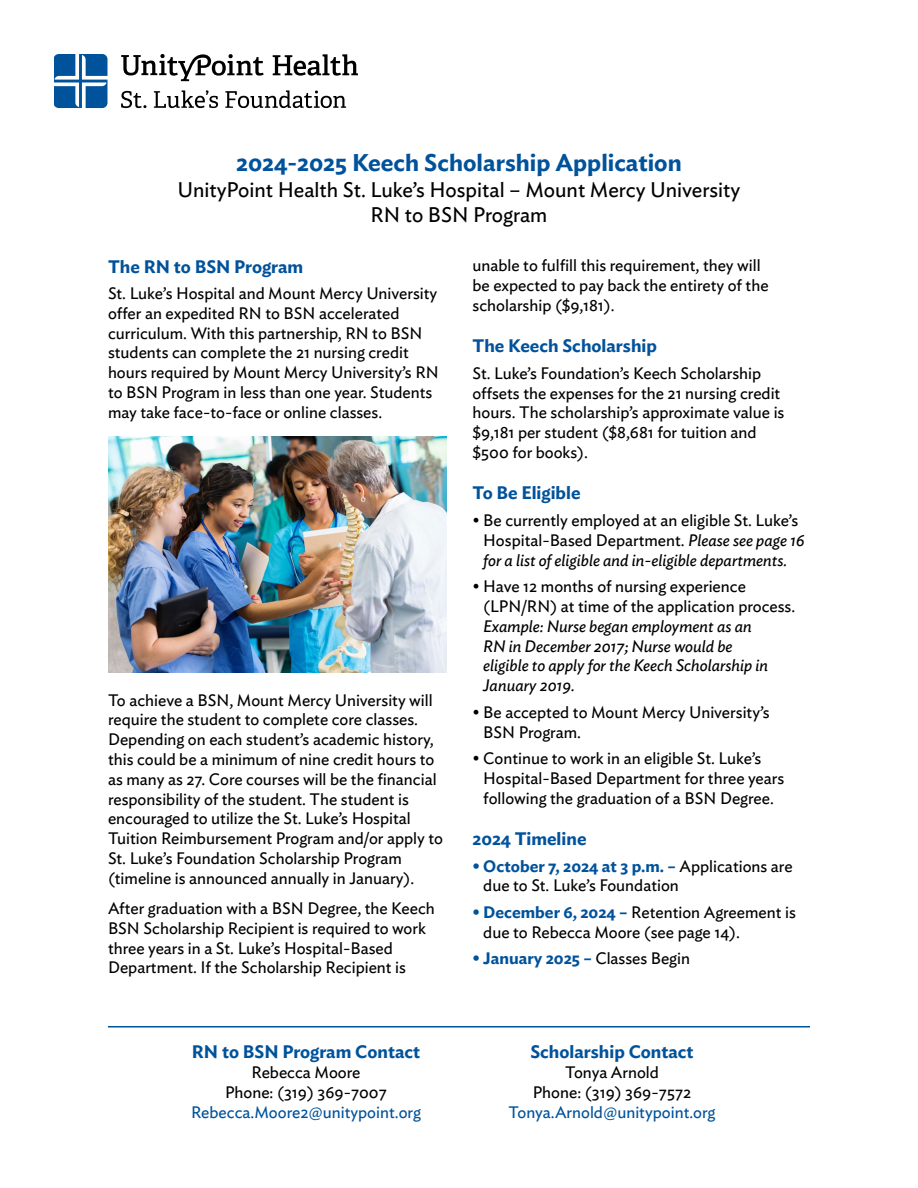
<style>
.page{position:relative;width:918px;height:1188px;background:#fff}
.page>*{position:absolute;margin:0;border:0;box-sizing:border-box;transform-origin:0 0}
.t1{font:600 24px "Ideal Sans";color:#00529b}
.t2{font:21px/25.2px "Ideal Sans";color:#000;text-align:center}
.t3{font:600 18px "Ideal Sans";color:#00529b}
.t4{font:16.5px/19.8px "Ideal Sans";color:#000}
.t5{font:italic 16.5px/19.8px "Ideal Sans";color:#000}
.t6{font:16.5px "Ideal Sans";color:#00529b}
.t7{font:600 16.5px "Ideal Sans";color:#00529b}
.s1{font-style:italic}
.s2{font-weight:600;color:#00529b}
.s3{font-weight:400;color:#000}
</style>
<div class="page">
<hr style="left:108px;top:1026px;width:702px;height:2px;background:#00529b">
<svg style="left:54px;top:54px;width:53px;height:54px"></svg>
<svg style="left:121px;top:54px;width:143px;height:27px"></svg>
<svg style="left:273px;top:54px;width:85px;height:22px"></svg>
<svg style="left:121px;top:91px;width:25px;height:17px"></svg>
<svg style="left:154px;top:90px;width:64px;height:18px"></svg>
<svg style="left:225px;top:90px;width:121px;height:18px"></svg>
<img style="left:108px;top:436px;width:338px;height:237px">
<h1 class="t1" style="left:236px;top:144px;width:447px">2024-2025 Keech Scholarship Application</h1>
<p class="t2" style="left:178px;top:175px;width:564px">UnityPoint Health St. Luke’s Hospital – Mount Mercy University<br>RN to BSN Program</p>
<p class="t3" style="left:108px;top:252px;width:197px">The RN to BSN Program</p>
<p class="t4" style="left:108px;top:282px;width:332px">St. Luke’s Hospital and Mount Mercy University offer an expedited RN to BSN accelerated curriculum. With this partnership, RN to BSN students can complete the 21 nursing credit hours required by Mount Mercy University’s RN to BSN Program in less than one year. Students may take face-to-face or online classes.</p>
<p class="t4" style="left:108px;top:689px;width:337px">To achieve a BSN, Mount Mercy University will require the student to complete core classes.<br>Depending on each student’s academic history, this could be a minimum of nine credit hours to as many as 27. Core courses will be the financial responsibility of the student. The student is encouraged to utilize the St. Luke’s Hospital Tuition Reimbursement Program and/or apply to St. Luke’s Foundation Scholarship Program (timeline is announced annually in January).</p>
<p class="t4" style="left:108px;top:897px;width:328px">After graduation with a BSN Degree, the Keech BSN Scholarship Recipient is required to work three years in a St. Luke’s Hospital-Based Department. If the Scholarship Recipient is</p>
<p class="t3" style="left:192px;top:1038px;width:230px">RN to BSN Program Contact</p>
<p class="t4" style="left:225px;top:1061px;width:163px;text-align:center">Rebecca Moore<br>Phone: (319) 369-7007</p>
<p class="t6" style="left:191px;top:1100px;width:231px">Rebecca.Moore2@unitypoint.org</p>
<p class="t4" style="left:473px;top:254px;width:298px">unable to fulfill this requirement, they will be expected to pay back the entirety of the scholarship ($9,181).</p>
<p class="t3" style="left:472px;top:332px;width:186px">The Keech Scholarship</p>
<p class="t4" style="left:472px;top:362px;width:313px">St. Luke’s Foundation’s Keech Scholarship offsets the expenses for the 21 nursing credit hours. The scholarship’s approximate value is $9,181 per student ($8,681 for tuition and $500 for books).</p>
<p class="t3" style="left:472px;top:479px;width:110px">To Be Eligible</p>
<p class="t4" style="left:483px;top:509px;width:323px;text-indent:-11px">• Be currently employed at an eligible St. Luke’s<br>Hospital-Based Department. <span class="s1">Please see page 16 for a list of eligible and in-eligible departments.</span></p>
<p class="t4" style="left:483px;top:575px;width:313px;text-indent:-11px">• Have 12 months of nursing experience (LPN/RN) at time of the application process.</p>
<p class="t5" style="left:483px;top:615px;width:286px">Example: Nurse began employment as an RN in December 2017; Nurse would be eligible to apply for the Keech Scholarship in January 2019.</p>
<p class="t4" style="left:483px;top:701px;width:288px;text-indent:-11px">• Be accepted to Mount Mercy University’s<br>BSN Program.</p>
<p class="t4" style="left:483px;top:747px;width:303px;text-indent:-11px">• Continue to work in an eligible St. Luke’s<br>Hospital-Based Department for three years following the graduation of a BSN Degree.</p>
<p class="t3" style="left:472px;top:825px;width:116px">2024 Timeline</p>
<p class="t4" style="left:483px;top:855px;width:311px;text-indent:-11px"><span class="s2">• October 7, 2024 at 3 p.m. –</span> Applications are due to St. Luke’s Foundation</p>
<p class="t4" style="left:483px;top:901px;width:314px;text-indent:-11px"><span class="s2">• December 6, 2024 –</span> Retention Agreement is due to Rebecca Moore (see page 14).</p>
<p class="t7" style="left:472px;top:946px;width:219px">• January 2025 – <span class="s3">Classes Begin</span></p>
<p class="t3" style="left:530px;top:1038px;width:165px">Scholarship Contact</p>
<p class="t4" style="left:533px;top:1061px;width:160px;text-align:center">Tonya Arnold<br>Phone: (319) 369-7572</p>
<p class="t6" style="left:509px;top:1100px;width:208px">Tonya.Arnold@unitypoint.org</p>
</div>
